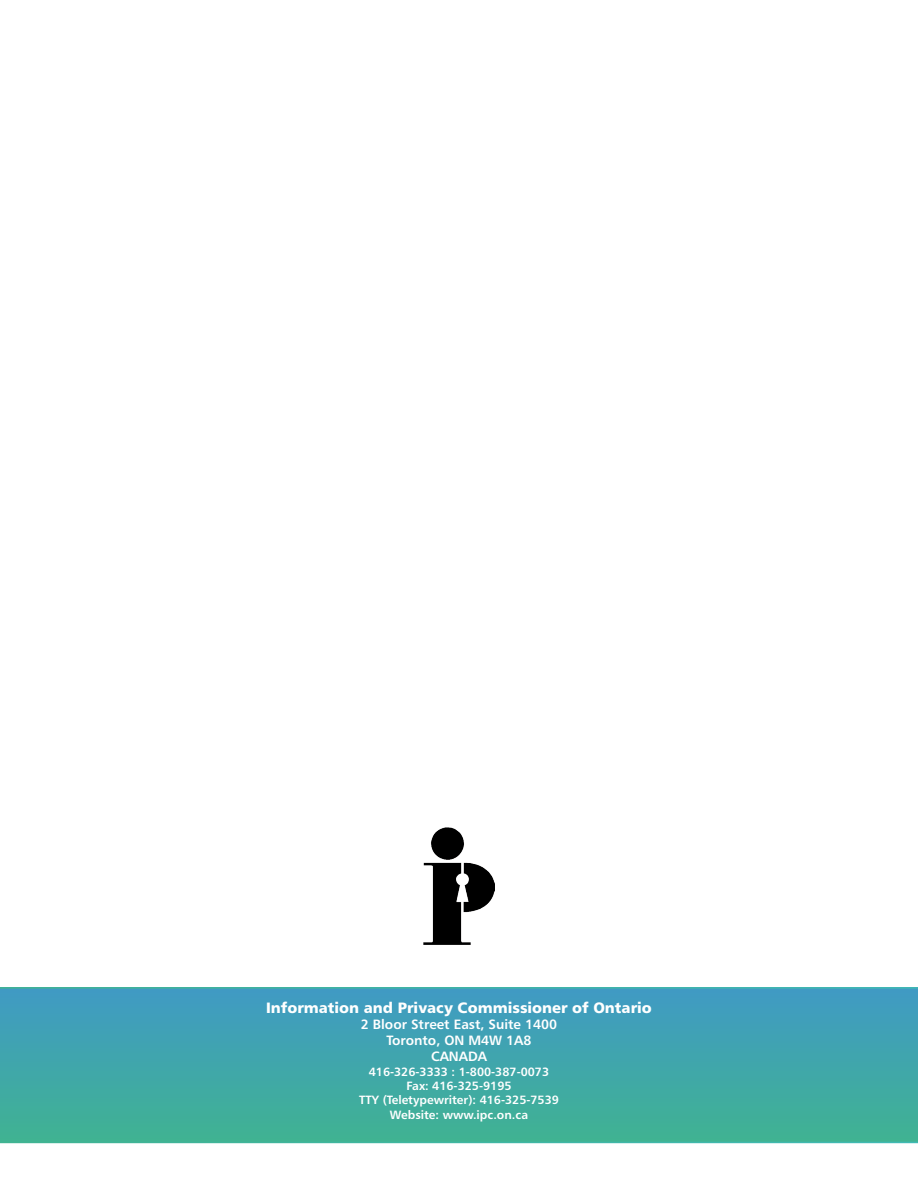
<style>
.page{position:relative;width:918px;height:1188px;background:#fff}
.page>*{position:absolute;margin:0;border:0;box-sizing:border-box;transform-origin:0 0}
.Body_text{font:15px "Humanist 777 BT Black B";color:#fff}
.Body_text-2{font:13.5px/16.2px "Humanist 777 BT Bold B";color:#fff;text-align:center}
.Body_text-3{font:12px/14.4px "Humanist 777 BT Bold B";color:#fff;text-align:center}
</style>
<div class="page">
<svg style="left:0;top:987px;width:918px;height:156px;background:#40a6aa"></svg>
<img style="left:424px;top:828px;width:70px;height:116px">
<p class="Body_text" style="left:266px;top:998px;width:387px">Information and Privacy Commissioner of Ontario</p>
<p class="Body_text-2" style="left:361px;top:1016px;width:198px">2 Bloor Street East, Suite 1400<br>Toronto, ON M4W 1A8</p>
<p class="Body_text-2" style="left:431px;top:1048px;width:57px">CANADA</p>
<p class="Body_text-3" style="left:369px;top:1064px;width:182px">416-326-3333 : 1-800-387-0073<br>Fax: 416-325-9195</p>
<p class="Body_text-3" style="left:359px;top:1093px;width:201px">TTY (Teletypewriter): 416-325-7539</p>
<p class="Body_text-3" style="left:390px;top:1107px;width:140px">Website: www.ipc.on.ca</p>
</div>
